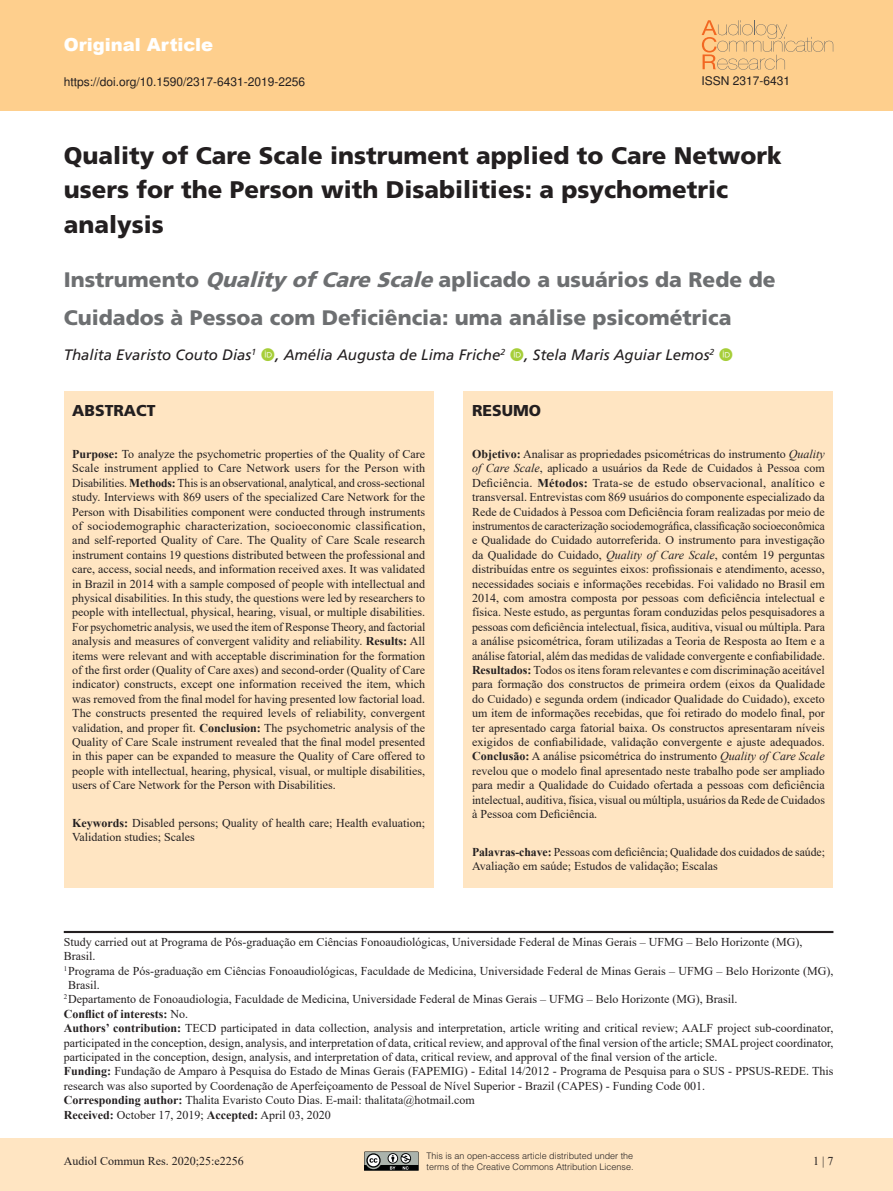
<style>
.page{position:relative;width:893px;height:1191px;background:#fff}
.page>*{position:absolute;margin:0;border:0;box-sizing:border-box;transform-origin:0 0}
.ArticleTitle{font:900 24px/34.5px "Frutiger LT Std";color:#231f20}
.ArticleTitle-Trans1{font:900 21px/37.5px "Frutiger LT Std";color:#6d6f71}
.t1{font:900 18px "Arial";color:#fff}
.AbstractTitle{font:900 15.75px "Frutiger LT Std";color:#231f20}
.AbstractTitle-Trans1{font:900 15.75px "Frutiger LT Std";color:#231f20}
.Authors{font:italic 15px "Frutiger LT";color:#231f20}
.Abstract-Trans1{font:12px/14.4px "Times New Roman";color:#231f20;text-align:justify}
.Abstract{font:12px/14.4px "Times New Roman";color:#231f20;text-align:justify}
.fnAuthor-notesContri{font:12px/14.4px "Times New Roman";color:#231f20;text-align:justify}
.Affiliations{font:12px/14.4px "Times New Roman";color:#231f20}
.fnFinancial-disclosu{font:12px/14.4px "Times New Roman";color:#231f20}
.fnArticleOther{font:12px/14.4px "Times New Roman";color:#231f20}
.Keywords-Trans1{font:12px/14.4px "Times New Roman";letter-spacing:-.005em;color:#231f20}
.Keywords{font:12px/14.4px "Times New Roman";color:#231f20}
.Correspondence{font:12px "Times New Roman";color:#231f20}
.t2{font:12px "Helvetica";color:#231f20}
.History{font:12px "Times New Roman";color:#231f20}
.fnConflict{font:700 12px "Times New Roman";color:#231f20}
.t3{font:300 9px/10.8px "Helvetica LT Std";color:#231f20}
.s1{font-style:italic}
.s2{font-weight:700}
.s3{font-weight:400}
</style>
<div class="page">
<div style="left:0;top:0;width:893px;height:111px;background:#fecf8d"></div>
<svg style="left:702px;top:20px;width:131px;height:50px"></svg>
<div style="left:0;top:1138px;width:893px;height:53px;background:#ffe5c2"></div>
<svg style="left:364px;top:1151px;width:55px;height:20px"></svg>
<div style="left:64px;top:391px;width:370px;height:496px;background:#ffe5c2"></div>
<div style="left:463px;top:391px;width:370px;height:496px;background:#ffe5c2"></div>
<hr style="left:64px;top:931px;width:769px;height:2px;background:#231f20">
<h3 class="t1" style="left:64px;top:32px;width:151px">Original Article</h3>
<p class="t2" style="left:64px;top:75px;width:243px">https://doi.org/10.1590/2317-6431-2019-2256</p>
<p class="t2" style="left:701px;top:74px;width:90px">ISSN 2317-6431</p>
<p class="ArticleTitle" style="left:64px;top:138px;width:720px">Quality of Care Scale instrument applied to Care Network users for the Person with Disabilities: a psychometric analysis</p>
<p class="ArticleTitle-Trans1" style="left:64px;top:261px;width:713px">Instrumento <span class="s1">Quality ofCare Scale</span> aplicado a usuários da Rede de<br>Cuidados à Pessoa com Deficiência: uma análise psicométrica</p>
<p class="Authors" style="left:64px;top:346px;width:194px">Thalita Evaristo Couto Dias<sup>1</sup></p>
<p class="Authors" style="left:275px;top:346px;width:231px">, Amélia Augusta de Lima Friche<sup>2</sup></p>
<p class="Authors" style="left:524px;top:346px;width:191px">, Stela Maris Aguiar Lemos<sup>2</sup></p>
<p class="AbstractTitle" style="left:72px;top:401px;width:85px">ABSTRACT</p>
<p class="Abstract" style="left:72px;top:446px;width:355px"><span class="s2">Purpose:</span> To analyze the psychometric properties of the Quality of Care Scale instrument applied to Care Network users for the Person with Disabilities. <span class="s2">Methods:</span> This is an observational, analytical, and cross-sectional study. Interviews with 869 users of the specialized Care Network for the Person with Disabilities component were conducted through instruments of sociodemographic characterization, socioeconomic classification, and self‑reported Quality of Care. The Quality of Care Scale research instrument contains 19 questions distributed between the professional and care, access, social needs, and information received axes. It was validated in Brazil in 2014 with a sample composed of people with intellectual and physical disabilities. In this study, the questions were led by researchers to people with intellectual, physical, hearing, visual, or multiple disabilities.<br>For psychometric analysis, we used the item of Response Theory, and factorial analysis and measures of convergent validity and reliability. <span class="s2">Results:</span> All items were relevant and with acceptable discrimination for the formation of the first order (Quality of Care axes) and second-order (Quality of Care indicator) constructs, except one information received the item, which was removed from the final model for having presented low factorial load.<br>The constructs presented the required levels of reliability, convergent validation, and proper fit. <span class="s2">Conclusion:</span> The psychometric analysis of the Quality of Care Scale instrument revealed that the final model presented in this paper can be expanded to measure the Quality of Care offered to people with intellectual, hearing, physical, visual, or multiple disabilities, users of Care Network for the Person with Disabilities.</p>
<p class="Keywords" style="left:72px;top:815px;width:354px"><span class="s2">Keywords:</span> Disabled persons; Quality of health care; Health evaluation;<br>Validation studies; Scales</p>
<p class="AbstractTitle-Trans1" style="left:472px;top:401px;width:71px">RESUMO</p>
<p class="Abstract-Trans1" style="left:472px;top:446px;width:355px"><span class="s2">Objetivo:</span> Analisar as propriedades psicométricas do instrumento <span class="s1">Quality of Care Scale</span>, aplicado a usuários da Rede de Cuidados à Pessoa com Deficiência. <span class="s2">Métodos:</span> Trata-se de estudo observacional, analítico e transversal. Entrevistas com 869 usuários do componente especializado da Rede de Cuidados à Pessoa com Deficiência foram realizadas por meio de instrumentos de caracterização sociodemográfica, classificação socioeconômica e Qualidade do Cuidado autorreferida. O instrumento para investigação da Qualidade do Cuidado, <span class="s1">Quality of Care Scale</span>, contém 19 perguntas distribuídas entre os seguintes eixos: profissionais e atendimento, acesso, necessidades sociais e informações recebidas. Foi validado no Brasil em 2014, com amostra composta por pessoas com deficiência intelectual e física. Neste estudo, as perguntas foram conduzidas pelos pesquisadores a pessoas com deficiência intelectual, física, auditiva, visual ou múltipla. Para a análise psicométrica, foram utilizadas a Teoria de Resposta ao Item e a análise fatorial, além das medidas de validade convergente e confiabilidade.<br><span class="s2">Resultados:</span> Todos os itens foram relevantes e com discriminação aceitável para formação dos constructos de primeira ordem (eixos da Qualidade do Cuidado) e segunda ordem (indicador Qualidade do Cuidado), exceto um item de informações recebidas, que foi retirado do modelo final, por ter apresentado carga fatorial baixa. Os constructos apresentaram níveis exigidos de confiabilidade, validação convergente e ajuste adequados.<br><span class="s2">Conclusão:</span> A análise psicométrica do instrumento <span class="s1">Quality of Care Scale </span>revelou que o modelo final apresentado neste trabalho pode ser ampliado para medir a Qualidade do Cuidado ofertada a pessoas com deficiência intelectual, auditiva, física, visual ou múltipla, usuários da Rede de Cuidados à Pessoa com Deficiência.</p>
<p class="Keywords-Trans1" style="left:472px;top:844px;width:354px"><span class="s2">Palavras-chave:</span> Pessoas com deficiência; Qualidade dos cuidados de saúde;<br>Avaliação em saúde; Estudos de validação; Escalas</p>
<p class="fnArticleOther" style="left:64px;top:934px;width:740px">Study carried out at Programa de Pós-graduação em Ciências Fonoaudiológicas, Universidade Federal de Minas Gerais – UFMG – Belo Horizonte (MG),<br>Brasil.</p>
<p class="Affiliations" style="left:68px;top:963px;width:767px;text-indent:-4px"><sup>1</sup>Programa de Pós-graduação em Ciências Fonoaudiológicas, Faculdade de Medicina, Universidade Federal de Minas Gerais – UFMG – Belo Horizonte (MG),<br>Brasil.</p>
<p class="Affiliations" style="left:64px;top:991px;width:675px"><sup>2</sup>Departamento de Fonoaudiologia, Faculdade de Medicina, Universidade Federal de Minas Gerais – UFMG – Belo Horizonte (MG), Brasil.</p>
<p class="fnConflict" style="left:64px;top:1005px;width:126px">Conflict of interests: <span class="s3">No.</span></p>
<p class="fnAuthor-notesContri" style="left:64px;top:1020px;width:771px"><span class="s2">Authors’ contribution:</span> TECD participated in data collection, analysis and interpretation, article writing and critical review; AALF project sub-coordinator, participated in the conception, design, analysis, and interpretation of data, critical review, and approval of the final version of the article; SMAL project coordinator, participated in the conception, design, analysis, and interpretation of data, critical review, and approval of the final version of the article.</p>
<p class="fnFinancial-disclosu" style="left:64px;top:1063px;width:771px"><span class="s2">Funding:</span> Fundação de Amparo à Pesquisa do Estado de Minas Gerais (FAPEMIG) - Edital 14/2012 - Programa de Pesquisa para o SUS - PPSUS-REDE. This research was also suported by Coordenação de Aperfeiçoamento de Pessoal de Nível Superior - Brazil (CAPES) - Funding Code 001.</p>
<p class="Correspondence" style="left:64px;top:1091px;width:412px"><span class="s2">Corresponding author:</span> Thalita Evaristo Couto Dias. E-mail: thalitata@hotmail.com</p>
<p class="History" style="left:64px;top:1106px;width:268px"><span class="s2">Received:</span> October 17, 2019; <span class="s2">Accepted:</span> April 03, 2020</p>
<p class="t3" style="left:426px;top:1150px;width:209px">This is an open-access article distributed under the terms of the Creative Commons Attribution License.</p>
<p class="Abstract-Trans1" style="left:64px;top:1153px;width:182px">Audiol Commun Res. 2020;25:e2256</p>
<p class="Abstract-Trans1" style="left:813px;top:1153px;width:22px">1 | 7</p>
</div>
